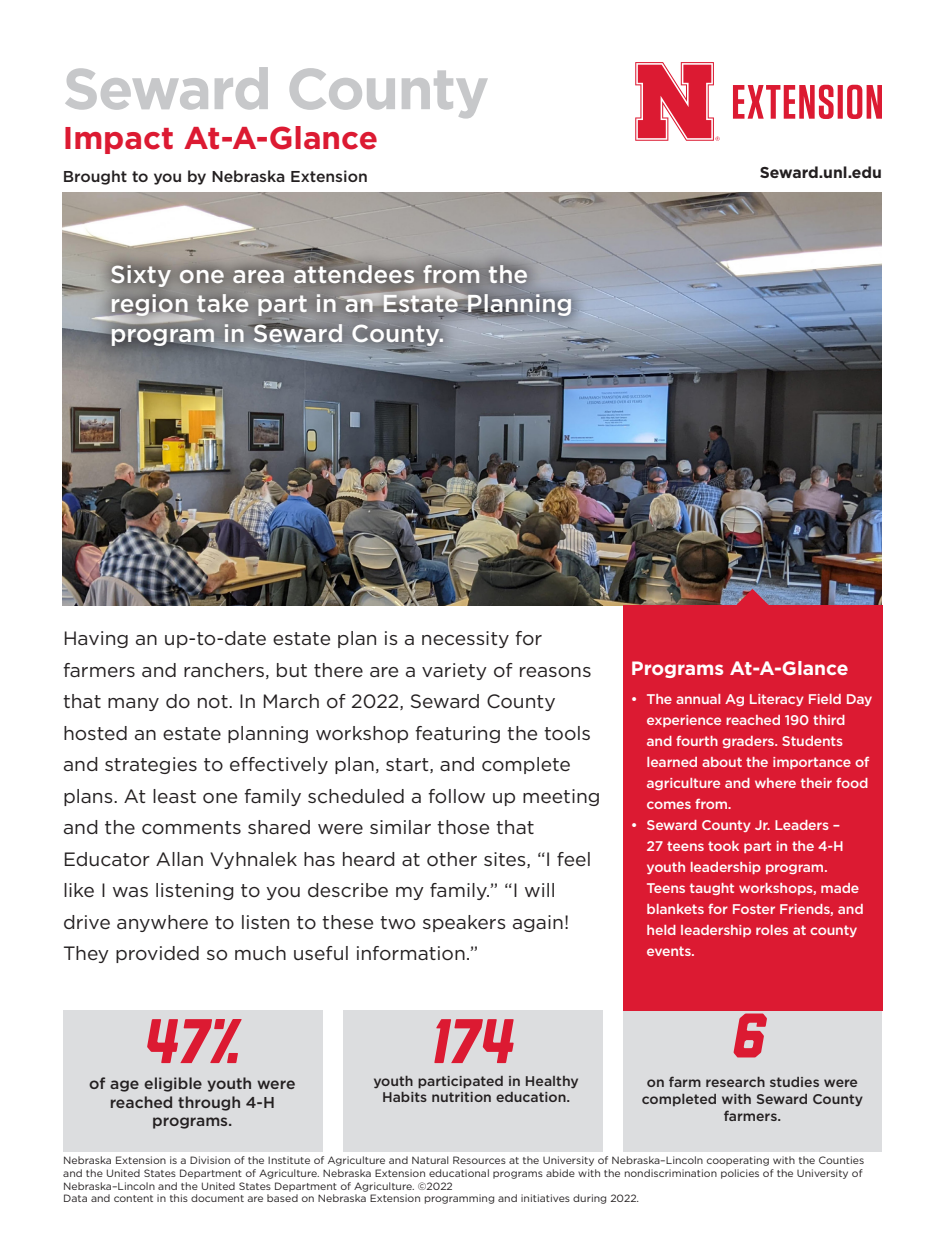
<style>
.page{position:relative;width:945px;height:1260px;background:#fff}
.page>*{position:absolute;margin:0;border:0;box-sizing:border-box;transform-origin:0 0}
.t1{font:italic 800 63px "Liberator";color:#dc1a32}
.t2{font:700 57.75px "Gotham";letter-spacing:-.03em;color:#c7c8ca}
.t3{font:700 31.5px "Gotham";color:#dc1a32}
.t4{font:500 24.5px/29.4px "Gotham";color:#fff}
.t5{font:19.25px/31.5px "Gotham";color:#231f20}
.t6{font:700 19.25px "Gotham";color:#fff}
.t7{font:500 15.75px/18.9px "Gotham";color:#231f20;text-align:center}
.t8{font:700 15.75px "Gotham";color:#231f20}
.t9{font:500 14px/21px "Gotham";letter-spacing:-.015em;color:#fff}
.t10{font:500 14px/16.8px "Gotham";color:#231f20;text-align:center}
.t11{font:10.5px/12.6px "Gotham";color:#231f20}
</style>
<div class="page">
<img style="left:63px;top:192px;width:819px;height:413px">
<div style="left:343px;top:1010px;width:259px;height:142px;background:#dcdddf"></div>
<div style="left:623px;top:1010px;width:259px;height:142px;background:#dcdddf"></div>
<svg style="left:733px;top:85px;width:149px;height:34px"></svg>
<svg style="left:635px;top:62px;width:85px;height:79px"></svg>
<div style="left:623px;top:605px;width:259px;height:405px;background:#dc1a32"></div>
<div style="left:94px;top:247px;width:495px;height:116px;background:#231f20;opacity:.75"></div>
<svg style="left:736px;top:589px;width:33px;height:16px"></svg>
<div style="left:63px;top:1010px;width:259px;height:142px;background:#dcdddf"></div>
<p class="t2" style="left:63px;top:50px;width:428px">Seward County</p>
<p class="t3" style="left:63px;top:117px;width:317px">Impact At-A-Glance</p>
<p class="t7" style="left:63px;top:167px;width:307px">Brought to you by Nebraska Extension</p>
<p class="t4" style="left:110px;top:259px;width:465px">Sixty one area attendees from the region take part in an Estate Planning program in Seward County.</p>
<p class="t8" style="left:760px;top:162px;width:124px">Seward.unl.edu</p>
<p class="t5" style="left:63px;top:622px;width:539px">Having an up-to-date estate plan is a necessity for farmers and ranchers, but there are a variety of reasons that many do not. In March of 2022, Seward County hosted an estate planning workshop featuring the tools and strategies to effectively plan, start, and complete plans. At least one family scheduled a follow up meeting and the comments shared were similar those that Educator Allan Vyhnalek has heard at other sites, “I feel like I was listening to you describe my family.” “I will drive anywhere to listen to these two speakers again!<br>They provided so much useful information.”</p>
<p class="t6" style="left:631px;top:656px;width:219px">Programs At-A-Glance</p>
<p class="t9" style="left:647px;top:688px;width:228px;text-indent:-16px">• The annual Ag Literacy Field Day experience reached 190 third and fourth graders. Students learned about the importance of agriculture and where their food comes from.</p>
<p class="t9" style="left:647px;top:814px;width:219px;text-indent:-16px">• Seward County Jr. Leaders –<br>27 teens took part in the 4-H youth leadership program.<br>Teens taught workshops, made blankets for Foster Friends, and held leadership roles at county events.</p>
<p class="t1" style="left:732px;top:1001px;width:35px">6</p>
<p class="t10" style="left:642px;top:1074px;width:223px">on farm research studies were completed with Seward County farmers.</p>
<p class="t11" style="left:63px;top:1154px;width:803px">Nebraska Extension is a Division of the Institute of Agriculture and Natural Resources at the University of Nebraska–Lincoln cooperating with the Counties and the United States Department of Agriculture. Nebraska Extension educational programs abide with the nondiscrimination policies of the University of<br>Nebraska–Lincoln and the United States Department of Agriculture. ©2022</p>
<p class="t11" style="left:63px;top:1192px;width:577px">Data and content in this document are based on Nebraska Extension programming and initiatives during 2022.</p>
<p class="t1" style="left:144px;top:1007px;width:98px">47%</p>
<p class="t7" style="left:89px;top:1073px;width:208px">of age eligible youth were reached through 4-H programs.</p>
<p class="t1" style="left:432px;top:1007px;width:84px">174</p>
<p class="t10" style="left:373px;top:1072px;width:207px">youth participated in Healthy<br>Habits nutrition education.</p>
</div>
